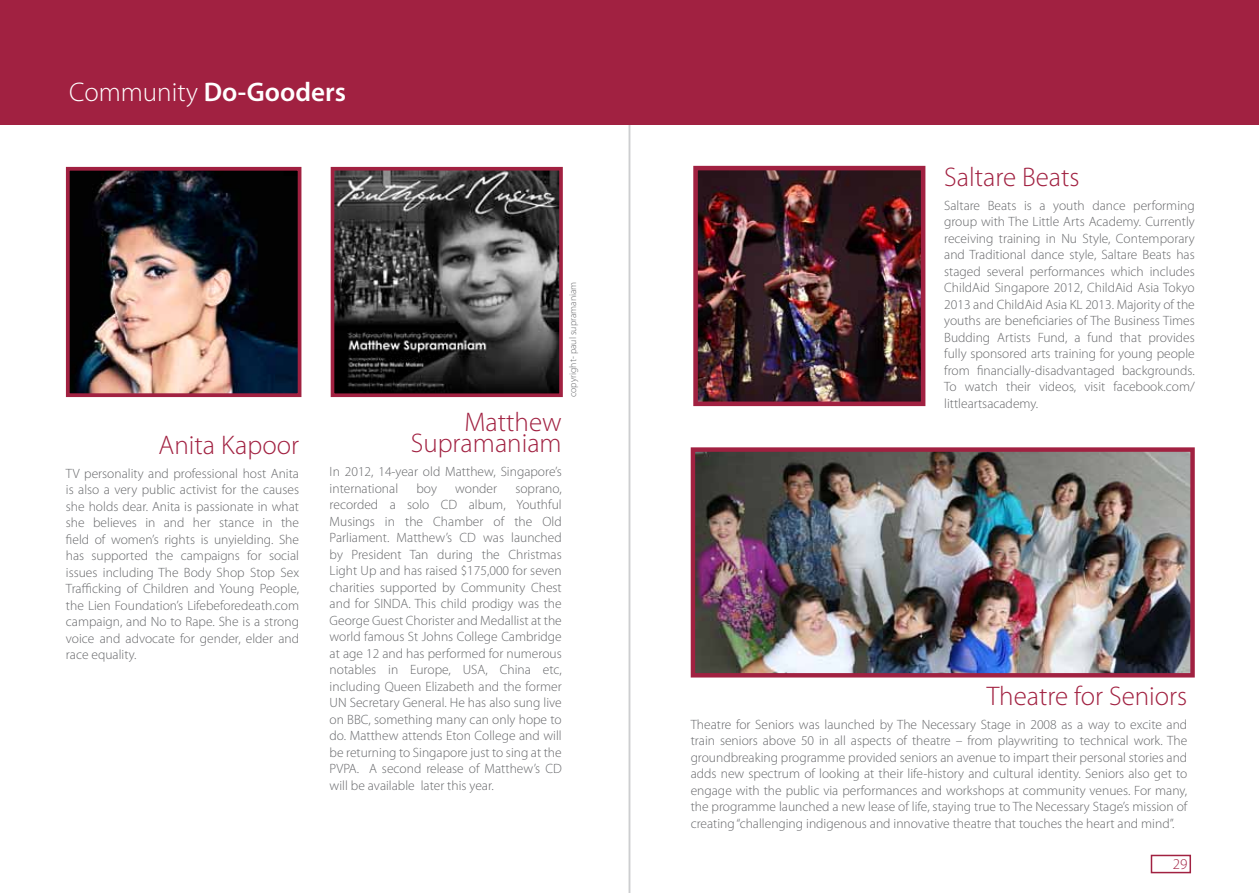
<style>
.page{position:relative;width:1259px;height:893px;background:#fff}
.page>*{position:absolute;margin:0;border:0;box-sizing:border-box;transform-origin:0 0}
.t1{font:300 27px/21px "Myriad Pro";color:#a12141;text-align:right}
.t2{font:600 27px "Myriad Pro";color:#fff}
.t3{font:300 15px "Myriad Pro";color:#a12141}
.t4{font:300 13.5px/16.5px "Myriad Pro";color:#656669;text-align:justify}
.t5{font:300 9.75px "Myriad Pro";color:#656669}
.s1{font-weight:300}
</style>
<div class="page">
<div style="left:1150px;top:855px;width:41px;height:18px;border:2px solid #a12141"></div>
<div style="left:0;top:0;width:1259px;height:125px;background:#a12141"></div>
<hr style="left:629px;top:0;width:1px;height:893px;background:#cdced0">
<img style="left:71px;top:172px;width:225px;height:220px">
<div style="left:66px;top:167px;width:235px;height:230px;border:4px solid #a12141"></div>
<img style="left:699px;top:172px;width:220px;height:228px">
<div style="left:693px;top:166px;width:232px;height:240px;border:5px solid #a12141"></div>
<img style="left:336px;top:172px;width:222px;height:220px">
<div style="left:331px;top:167px;width:232px;height:230px;border:4px solid #a12141"></div>
<img style="left:696px;top:452px;width:493px;height:220px">
<div style="left:691px;top:447px;width:503px;height:230px;border:4px solid #a12141"></div>
<h1 class="t2" style="left:69px;top:75px;width:278px"><span class="s1">Community</span> Do-Gooders</h1>
<p class="t5" style="left:567px;top:397px;width:117px;rotate:-90deg">copyright- paul supramaniam</p>
<h1 class="t1" style="left:159px;top:434px;width:142px">Anita Kapoor</h1>
<p class="t4" style="left:66px;top:465px;width:235px">TV personality and professional host Anita is also a very public activist for the causes she holds dear. Anita is passionate in what she believes in and her stance in the field of women’s rights is unyielding. She has supported the campaigns for social issues including The Body Shop Stop Sex Trafficking of Children and Young People, the Lien Foundation’s Lifebeforedeath.com campaign, and No to Rape. She is a strong voice and advocate for gender, elder and race equality.</p>
<h1 class="t1" style="left:411px;top:412px;width:152px">Matthew<br>Supramaniam</h1>
<p class="t4" style="left:330px;top:463px;width:234px">In 2012, 14-year old Matthew, Singapore’s international</p>
<p class="t4" style="left:416px;top:480px;width:22px">boy</p>
<p class="t4" style="left:455px;top:480px;width:43px">wonder</p>
<p class="t4" style="left:330px;top:480px;width:234px;text-indent:186px">soprano, recorded a solo CD album, Youthful Musings in the Chamber of the Old Parliament. Matthew’s CD was launched by President Tan during the Christmas Light Up and has raised $175,000 for seven charities supported by Community Chest and for SINDA. This child prodigy was the George Guest Chorister and Medallist at the world famous St Johns College Cambridge at age 12 and has performed for numerous notables in Europe, USA, China etc, including Queen Elizabeth and the former UN Secretary General. He has also sung live on BBC, something many can only hope to do. Matthew attends Eton College and will be returning to Singapore just to sing at the PVPA. A second release of Matthew’s CD will be available later this year.</p>
<h1 class="t1" style="left:944px;top:166px;width:137px">Saltare Beats</h1>
<p class="t4" style="left:944px;top:197px;width:252px">Saltare Beats is a youth dance performing group with The Little Arts Academy. Currently receiving training in Nu Style, Contemporary and Traditional dance style, Saltare Beats has staged several performances which includes ChildAid Singapore 2012, ChildAid Asia Tokyo 2013 and ChildAid Asia KL 2013. Majority of the youths are beneficiaries of The Business Times Budding Artists Fund, a fund that provides fully sponsored arts training for young people from financially-disadvantaged backgrounds.<br>To watch their videos, visit facebook.com/ littleartsacademy.</p>
<h1 class="t1" style="left:986px;top:685px;width:202px">Theatre for Seniors</h1>
<p class="t4" style="left:691px;top:716px;width:498px">Theatre for Seniors was launched by The Necessary Stage in 2008 as a way to excite and train seniors above 50 in all aspects of theatre – from playwriting to technical work. The groundbreaking programme provided seniors an avenue to impart their personal stories and adds new spectrum of looking at their life-history and cultural identity. Seniors also get to engage with the public via performances and workshops at community venues. For many, the programme launched a new lease of life, staying true to The Necessary Stage’s mission of creating “challenging indigenous and innovative theatre that touches the heart and mind”.</p>
<p class="t3" style="left:1172px;top:855px;width:16px">29</p>
</div>
